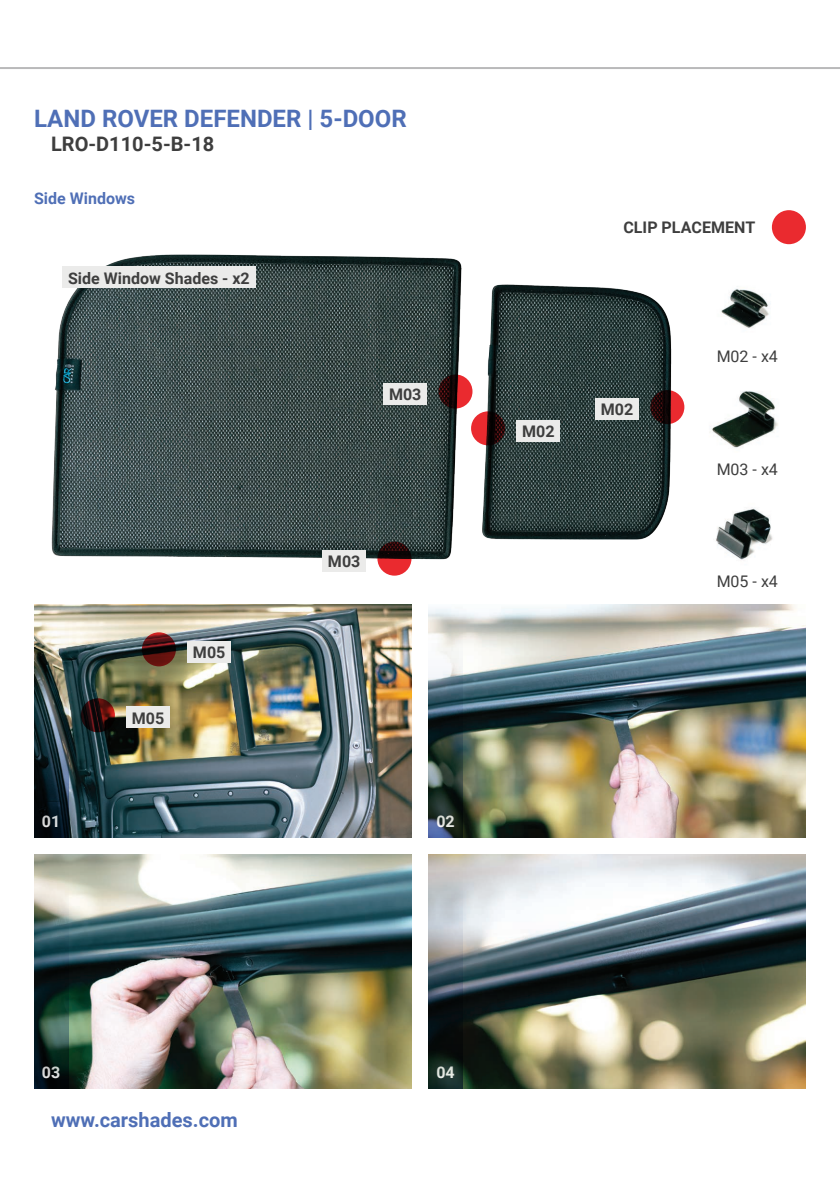
<style>
.page{position:relative;width:840px;height:1191px;background:#fff}
.page>*{position:absolute;margin:0;border:0;box-sizing:border-box;transform-origin:0 0}
.Vehicle_Name{font:700 24px "Roboto";color:#4f6fb6}
.t1{font:700 20px "Roboto";color:#4f6fb6}
.Vehicle_PN{font:700 20px "Roboto";color:#3e3e3e}
.Shade_Labels{font:700 16px "Roboto";color:#3e3e3e}
.Component_Labels{font:16px "Roboto";color:#3e3e3e}
.Clip_Placement{font:700 16px "Roboto";color:#3e3e3e}
.Required_Components{font:700 16px "Roboto";color:#4f6fb6}
.t2{font:700 16px "Roboto";color:#fff}
</style>
<div class="page">
<hr style="left:0;top:67px;width:839px;height:2px;background:#b9b9ba">
<img style="left:51px;top:254px;width:634px;height:322px">
<img style="left:68px;top:604px;width:343px;height:234px">
<img style="left:68px;top:855px;width:343px;height:234px">
<img style="left:462px;top:604px;width:343px;height:234px">
<img style="left:462px;top:855px;width:343px;height:234px">
<div style="left:62px;top:267px;width:193px;height:21px;background:#ebebea"></div>
<div style="left:771px;top:210px;width:34px;height:34px;background:#ea2a2f;border-radius:50%"></div>
<svg style="left:377px;top:541px;width:34px;height:34px"></svg>
<svg style="left:650px;top:390px;width:34px;height:34px"></svg>
<svg style="left:471px;top:411px;width:34px;height:34px"></svg>
<svg style="left:438px;top:374px;width:34px;height:34px"></svg>
<svg style="left:81px;top:698px;width:34px;height:34px"></svg>
<svg style="left:142px;top:632px;width:34px;height:34px"></svg>
<div style="left:383px;top:383px;width:44px;height:21px;background:#ebebea"></div>
<div style="left:322px;top:550px;width:44px;height:21px;background:#ebebea"></div>
<div style="left:126px;top:707px;width:44px;height:21px;background:#ebebea"></div>
<div style="left:187px;top:641px;width:44px;height:21px;background:#ebebea"></div>
<div style="left:595px;top:399px;width:43px;height:21px;background:#ebebea"></div>
<div style="left:516px;top:420px;width:44px;height:21px;background:#ebebea"></div>
<img style="left:711px;top:289px;width:67px;height:271px">
<img style="left:34px;top:604px;width:34px;height:234px">
<svg style="left:34px;top:855px;width:34px;height:234px;background:#465a56"></svg>
<svg style="left:428px;top:608px;width:34px;height:230px"></svg>
<svg style="left:428px;top:855px;width:34px;height:234px;background:#646c6e"></svg>
<p class="Vehicle_Name" style="left:34px;top:102px;width:374px">LAND ROVER DEFENDER | 5-DOOR</p>
<p class="Vehicle_PN" style="left:51px;top:130px;width:165px">LRO-D110-5-B-18</p>
<p class="Required_Components" style="left:34px;top:188px;width:102px">Side Windows</p>
<p class="Shade_Labels" style="left:68px;top:267px;width:183px">Side Window Shades - x2</p>
<p class="Shade_Labels" style="left:389px;top:383px;width:34px">M03</p>
<p class="t2" style="left:42px;top:809px;width:20px">01</p>
<p class="Shade_Labels" style="left:132px;top:707px;width:34px">M05</p>
<p class="Shade_Labels" style="left:193px;top:641px;width:34px">M05</p>
<p class="Shade_Labels" style="left:328px;top:550px;width:34px">M03</p>
<p class="t2" style="left:436px;top:809px;width:20px">02</p>
<p class="Shade_Labels" style="left:522px;top:420px;width:34px">M02</p>
<p class="Clip_Placement" style="left:623px;top:216px;width:133px">CLIP PLACEMENT</p>
<p class="Shade_Labels" style="left:600px;top:398px;width:34px">M02</p>
<p class="Component_Labels" style="left:716px;top:345px;width:63px">M02 - x4</p>
<p class="Component_Labels" style="left:716px;top:458px;width:63px">M03 - x4</p>
<p class="Component_Labels" style="left:716px;top:570px;width:63px">M05 - x4</p>
<p class="t2" style="left:42px;top:1060px;width:20px">03</p>
<p class="t1" style="left:51px;top:1105px;width:188px">www.carshades.com</p>
<p class="t2" style="left:436px;top:1060px;width:20px">04</p>
</div>
